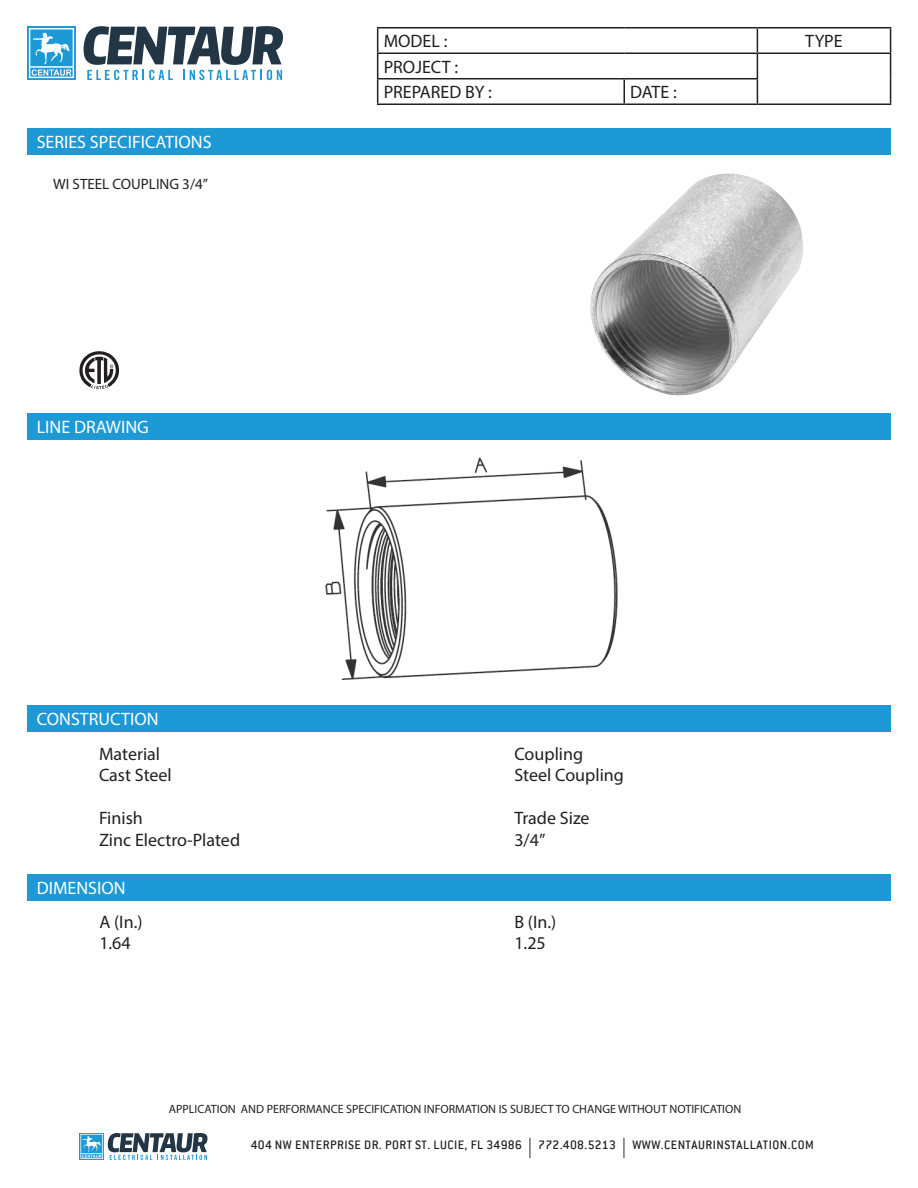
<style>
.page{position:relative;width:918px;height:1188px;background:#fff}
.page>*{position:absolute;margin:0;border:0;box-sizing:border-box;transform-origin:0 0}
.t1{font:18px/21.6px "Myriad Pro";color:#231f20}
.t2{font:18px "Myriad Pro";color:#fff}
.t3{font:15px "Myriad Pro";color:#231f20}
.t4{font:500 13.5px "Conduit ITC";letter-spacing:.035em;color:#231f20}
.t5{font:12px "Myriad Pro";color:#231f20}
.s1{font-family:"Myriad Pro";font-weight:400;font-size:20.25px}
</style>
<div class="page">
<svg style="left:80px;top:1133px;width:128px;height:27px"></svg>
<hr style="left:377px;top:27px;width:247px;height:1px;background:#231f20">
<hr style="left:624px;top:27px;width:133px;height:1px;background:#231f20">
<hr style="left:757px;top:27px;width:134px;height:1px;background:#231f20">
<hr style="left:377px;top:52px;width:247px;height:2px;background:#231f20">
<hr style="left:624px;top:52px;width:133px;height:2px;background:#231f20">
<hr style="left:757px;top:52px;width:134px;height:2px;background:#231f20">
<hr style="left:377px;top:78px;width:247px;height:2px;background:#231f20">
<svg style="left:377px;top:28px;width:1px;height:76px"></svg>
<hr style="left:624px;top:78px;width:134px;height:2px;background:#231f20">
<hr style="left:623px;top:80px;width:2px;height:24px;background:#231f20">
<svg style="left:757px;top:28px;width:1px;height:76px"></svg>
<svg style="left:890px;top:28px;width:1px;height:76px"></svg>
<hr style="left:377px;top:104px;width:247px;height:1px;background:#231f20">
<hr style="left:624px;top:104px;width:133px;height:1px;background:#231f20">
<hr style="left:757px;top:104px;width:134px;height:1px;background:#231f20">
<div style="left:27px;top:129px;width:864px;height:26px;background:#1d99d6"></div>
<div style="left:27px;top:414px;width:864px;height:26px;background:#1d99d6"></div>
<div style="left:27px;top:705px;width:864px;height:27px;background:#1d99d6"></div>
<div style="left:27px;top:26px;width:49px;height:54px;background:linear-gradient(to right,#32a2d9,#32a2d9)"></div>
<svg style="left:29px;top:28px;width:45px;height:50px"></svg>
<svg style="left:83px;top:26px;width:200px;height:54px"></svg>
<img style="left:590px;top:173px;width:213px;height:223px">
<img style="left:326px;top:458px;width:291px;height:222px">
<div style="left:27px;top:874px;width:864px;height:26px;background:#1d99d6"></div>
<svg style="left:79px;top:351px;width:41px;height:39px"></svg>
<p class="t2" style="left:37px;top:131px;width:176px">SERIES SPECIFICATIONS</p>
<p class="t3" style="left:53px;top:175px;width:156px">WI STEEL COUPLING 3/4”</p>
<p class="t2" style="left:37px;top:416px;width:114px">LINE DRAWING</p>
<p class="t2" style="left:37px;top:708px;width:123px">CONSTRUCTION</p>
<p class="t1" style="left:99px;top:743px;width:74px">Material<br>Cast Steel</p>
<p class="t1" style="left:99px;top:807px;width:143px">Finish<br>Zinc Electro-Plated</p>
<p class="t1" style="left:384px;top:30px;width:65px">MODEL :</p>
<p class="t1" style="left:805px;top:30px;width:39px">TYPE</p>
<p class="t1" style="left:384px;top:54px;width:110px;line-height:25.5px">PROJECT :<br>PREPARED BY :</p>
<p class="t1" style="left:630px;top:81px;width:48px">DATE :</p>
<p class="t1" style="left:514px;top:743px;width:111px">Coupling<br>Steel Coupling</p>
<p class="t1" style="left:514px;top:807px;width:77px">Trade Size<br>3/4”</p>
<p class="t2" style="left:37px;top:877px;width:90px">DIMENSION</p>
<p class="t1" style="left:99px;top:911px;width:45px">A (In.)<br>1.64</p>
<p class="t1" style="left:514px;top:911px;width:43px">B (In.)<br>1.25</p>
<p class="t5" style="left:169px;top:1101px;width:574px">APPLICATION AND PERFORMANCE SPECIFICATION INFORMATION IS SUBJECT TO CHANGE WITHOUT NOTIFICATION</p>
<p class="t4" style="left:251px;top:1137px;width:565px">404 NW ENTERPRISE DR. PORT ST. LUCIE, FL 34986 <span class="s1">|</span> 772.408.5213 <span class="s1">|</span> WWW.CENTAURINSTALLATION.COM</p>
</div>
